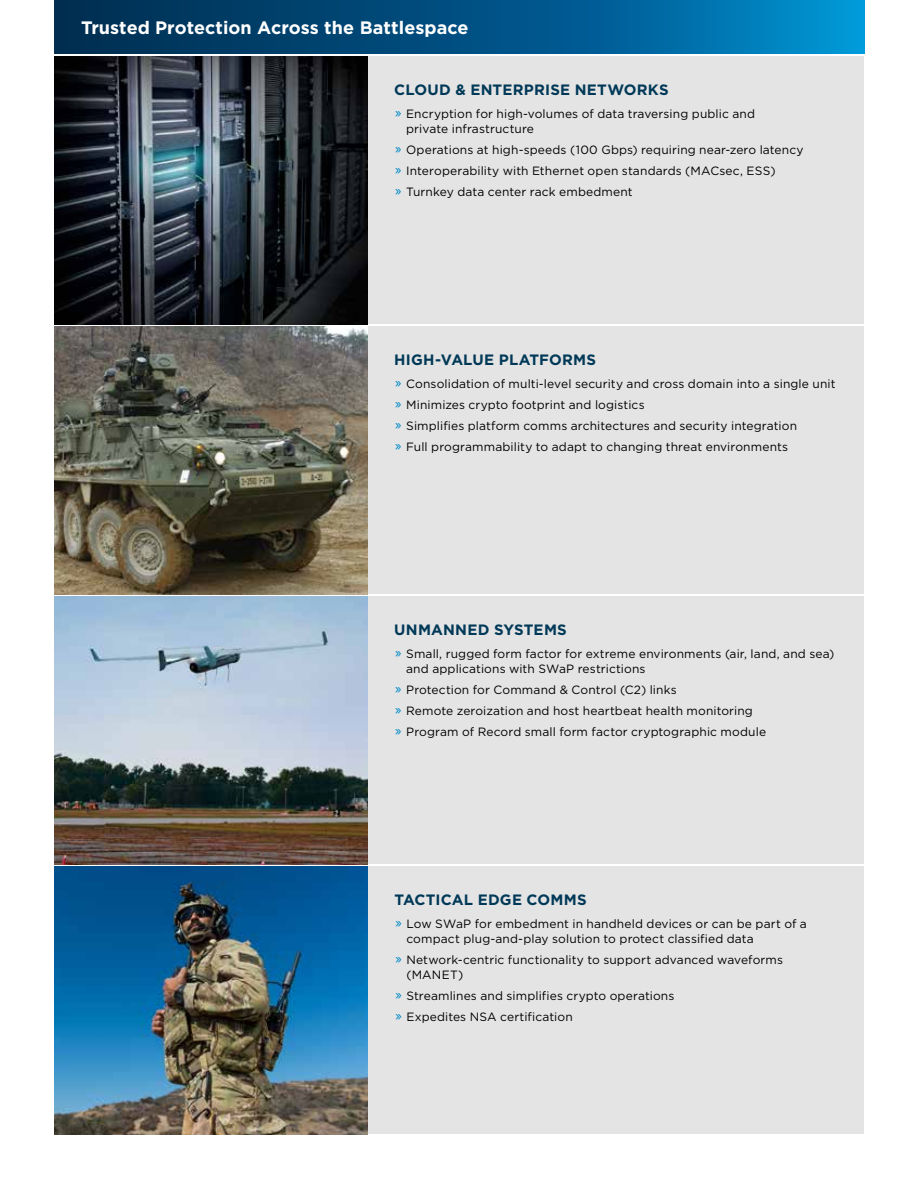
<style>
.page{position:relative;width:918px;height:1188px;background:#fff}
.page>*{position:absolute;margin:0;border:0;box-sizing:border-box;transform-origin:0 0}
.t1{font:700 18px "Gotham";color:#fff}
.t2{font:700 15px "Gotham";letter-spacing:.015em;color:#003958}
.t3{font:12px/21px "Gotham";letter-spacing:.01em;color:#000}
.s1{font-family:"Trade Gothic LT Std";font-size:16.5px;color:#0089c6}
</style>
<div class="page">
<svg style="left:54px;top:0;width:810px;height:54px;background:#005587"></svg>
<div style="left:367px;top:56px;width:497px;height:268px;background:#e4e4e4"></div>
<img style="left:54px;top:56px;width:313px;height:268px">
<div style="left:367px;top:866px;width:497px;height:268px;background:#e4e4e4"></div>
<img style="left:54px;top:866px;width:313px;height:268px">
<div style="left:367px;top:326px;width:497px;height:268px;background:#e4e4e4"></div>
<img style="left:54px;top:326px;width:313px;height:268px">
<div style="left:367px;top:596px;width:497px;height:268px;background:#e4e4e4"></div>
<img style="left:54px;top:596px;width:313px;height:268px">
<h1 class="t1" style="left:81px;top:16px;width:389px">Trusted Protection Across the Battlespace</h1>
<p class="t2" style="left:394px;top:80px;width:276px">CLOUD &amp; ENTERPRISE NETWORKS</p>
<p class="t3" style="left:406px;top:106px;width:350px;line-height:15px;text-indent:-12px"><span class="s1">»</span> Encryption for high-volumes of data traversing public and private infrastructure</p>
<p class="t3" style="left:394px;top:139px;width:411px"><span class="s1">»</span> Operations at high-speeds (100 Gbps) requiring near-zero latency <span class="s1">»</span> Interoperability with Ethernet open standards (MACsec, ESS)<br><span class="s1">»</span> Turnkey data center rack embedment</p>
<p class="t2" style="left:394px;top:350px;width:203px">HIGH-VALUE PLATFORMS</p>
<p class="t3" style="left:394px;top:373px;width:443px"><span class="s1">»</span> Consolidation of multi-level security and cross domain into a single unit <span class="s1">»</span> Minimizes crypto footprint and logistics<br><span class="s1">»</span> Simplifies platform comms architectures and security integration<br><span class="s1">»</span> Full programmability to adapt to changing threat environments</p>
<p class="t2" style="left:394px;top:620px;width:174px">UNMANNED SYSTEMS</p>
<p class="t3" style="left:406px;top:646px;width:430px;line-height:15px;text-indent:-12px"><span class="s1">»</span> Small, rugged form factor for extreme environments (air, land, and sea) and applications with SWaP restrictions</p>
<p class="t3" style="left:394px;top:679px;width:373px"><span class="s1">»</span> Protection for Command &amp; Control (C2) links<br><span class="s1">»</span> Remote zeroization and host heartbeat health monitoring<br><span class="s1">»</span> Program of Record small form factor cryptographic module</p>
<p class="t2" style="left:394px;top:890px;width:194px">TACTICAL EDGE COMMS</p>
<p class="t3" style="left:406px;top:916px;width:402px;line-height:15px;text-indent:-12px"><span class="s1">»</span> Low SWaP for embedment in handheld devices or can be part of a compact plug-and-play solution to protect classified data</p>
<p class="t3" style="left:406px;top:952px;width:378px;line-height:15px;text-indent:-12px"><span class="s1">»</span> Network-centric functionality to support advanced waveforms (MANET)</p>
<p class="t3" style="left:394px;top:985px;width:282px"><span class="s1">»</span> Streamlines and simplifies crypto operations <span class="s1">»</span> Expedites NSA certification</p>
</div>
